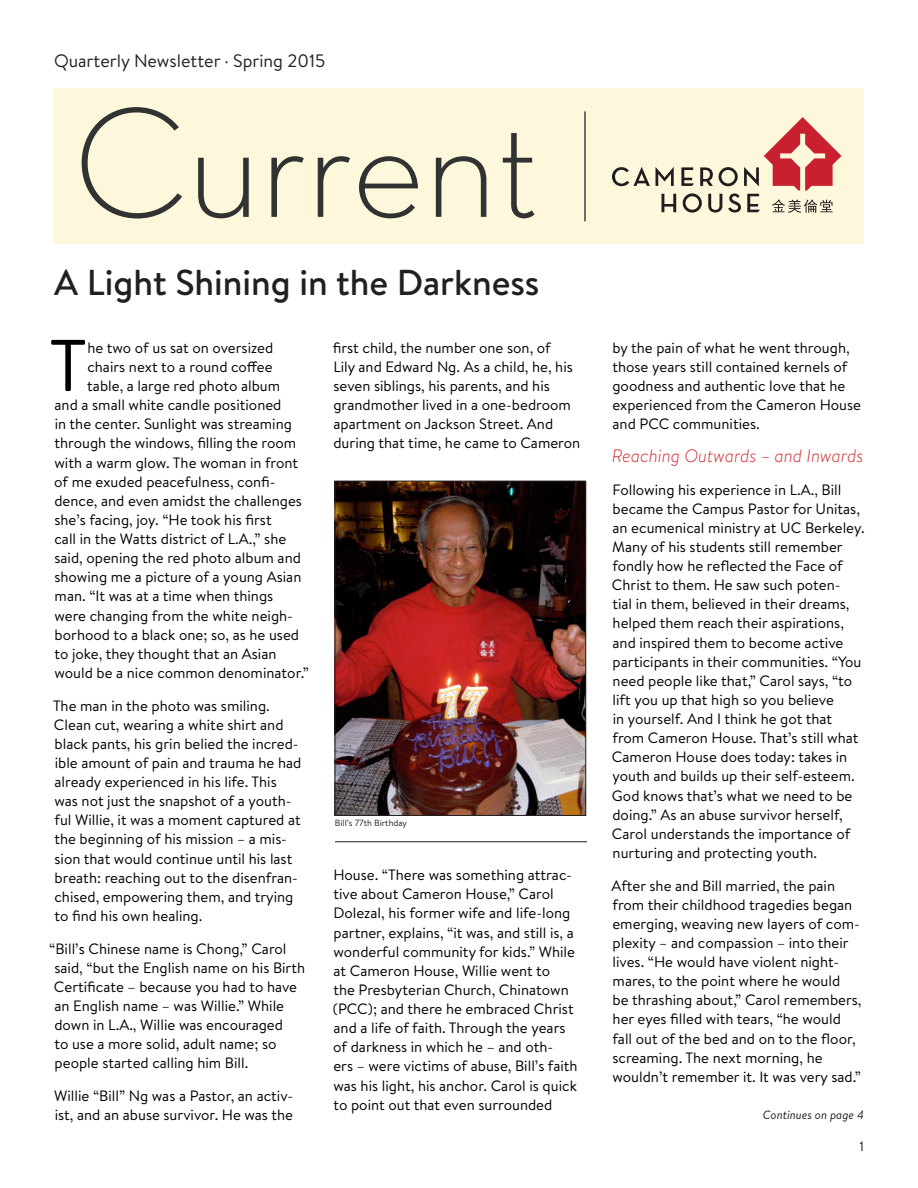
<style>
.page{position:relative;width:918px;height:1188px;background:#fff}
.page>*{position:absolute;margin:0;border:0;box-sizing:border-box;transform-origin:0 0}
.t1{font:73.2px "Brandon Text";color:#000}
.t2{font:500 36px "Brandon Text";color:#231f20}
.t3{font:18px "Brandon Text";color:#231f20}
.t4{font:italic 300 18px "Brandon Text";color:#d1282d}
.t5{font:15px/19px "Brandon Text";color:#000}
.t6{font:13.5px "Brandon Text";color:#231f20}
.t7{font:italic 12px "Brandon Text";color:#231f20}
.t8{font:9px "Brandon Text";color:#231f20}
</style>
<div class="page">
<div style="left:54px;top:88px;width:810px;height:155px;background:#fdf8db"></div>
<hr style="left:584px;top:111px;width:2px;height:110px;background:#040503">
<svg style="left:82px;top:107px;width:100px;height:112px"></svg>
<svg style="left:198px;top:158px;width:51px;height:60px"></svg>
<svg style="left:271px;top:156px;width:33px;height:61px"></svg>
<svg style="left:318px;top:156px;width:32px;height:61px"></svg>
<svg style="left:359px;top:156px;width:59px;height:62px"></svg>
<svg style="left:436px;top:156px;width:50px;height:61px"></svg>
<svg style="left:503px;top:133px;width:32px;height:85px"></svg>
<svg style="left:612px;top:117px;width:229px;height:96px"></svg>
<img style="left:337px;top:483px;width:247px;height:331px">
<div style="left:335px;top:481px;width:251px;height:335px;border:1px solid #231f20"></div>
<hr style="left:335px;top:841px;width:252px;height:1px;background:#231f20">
<p class="t3" style="left:54px;top:48px;width:273px">Quarterly Newsletter · Spring 2015</p>
<h2 class="t2" style="left:54px;top:258px;width:487px">A Light Shining in the Darkness</h2>
<h1 class="t1" style="left:49px;top:316px;width:39px">T</h1>
<p class="t5" style="left:88px;top:338px;width:187px">he two of us sat on oversized</p>
<p class="t5" style="left:87px;top:357px;width:187px">chairs next to a round coffee</p>
<p class="t5" style="left:87px;top:376px;width:194px">table, a large red photo album</p>
<p class="t5" style="left:55px;top:395px;width:228px">and a small white candle positioned</p>
<p class="t5" style="left:55px;top:414px;width:239px">in the center. Sunlight was streaming</p>
<p class="t5" style="left:54px;top:433px;width:243px">through the windows, filling the room</p>
<p class="t5" style="left:54px;top:452px;width:245px">with a warm glow. The woman in front</p>
<p class="t5" style="left:54px;top:471px;width:223px">of me exuded peacefulness, confi-</p>
<p class="t5" style="left:54px;top:491px;width:249px">dence, and even amidst the challenges</p>
<p class="t5" style="left:54px;top:510px;width:219px">she’s facing, joy. “He took his first</p>
<p class="t5" style="left:54px;top:529px;width:233px">call in the Watts district of L.A.,” she</p>
<p class="t5" style="left:54px;top:548px;width:248px">said, opening the red photo album and</p>
<p class="t5" style="left:54px;top:567px;width:248px">showing me a picture of a young Asian</p>
<p class="t5" style="left:55px;top:586px;width:220px">man. “It was at a time when things</p>
<p class="t5" style="left:54px;top:605px;width:240px">were changing from the white neigh-</p>
<p class="t5" style="left:55px;top:624px;width:246px">borhood to a black one; so, as he used</p>
<p class="t5" style="left:54px;top:644px;width:224px">to joke, they thought that an Asian</p>
<p class="t5" style="left:54px;top:663px;width:256px">would be a nice common denominator.”</p>
<p class="t5" style="left:53px;top:695px;width:250px">The man in the photo was smiling.<br>Clean cut, wearing a white shirt and black pants, his grin belied the incred&shy;ible amount of pain and trauma he had already experienced in his life. This was not just the snapshot of a youth&shy;ful Willie, it was a moment captured at the beginning of his mission – a mis&shy;sion that would continue until his last breath: reaching out to the disenfran&shy;chised, empowering them, and trying to find his own healing.</p>
<p class="t5" style="left:54px;top:938px;width:253px;text-indent:-5px">“Bill’s Chinese name is Chong,” Carol said, “but the English name on his Birth Certificate – because you had to have an English name – was Willie.” While down in L.A., Willie was encouraged<br>to use a more solid, adult name; so people started calling him Bill.</p>
<p class="t5" style="left:54px;top:1086px;width:241px">Willie “Bill” Ng was a Pastor, an activ&shy;ist, and an abuse survivor. He was the</p>
<p class="t5" style="left:333px;top:338px;width:249px">first child, the number one son, of<br>Lily and Edward Ng. As a child, he, his seven siblings, his parents, and his grandmother lived in a one-bedroom apartment on Jackson Street. And during that time, he came to Cameron</p>
<p class="t8" style="left:335px;top:816px;width:74px">Bill’s 77th Birthday</p>
<p class="t5" style="left:333px;top:865px;width:246px">House. “There was something attrac&shy;tive about Cameron House,” Carol Dolezal, his former wife and life-long partner, explains, “it was, and still is, a wonderful community for kids.” While at Cameron House, Willie went to<br>the Presbyterian Church, Chinatown (PCC); and there he embraced Christ and a life of faith. Through the years of darkness in which he – and oth-<br>ers – were victims of abuse, Bill’s faith was his light, his anchor. Carol is quick to point out that even surrounded</p>
<p class="t5" style="left:612px;top:338px;width:250px">by the pain of what he went through, those years still contained kernels of goodness and authentic love that he experienced from the Cameron House and PCC communities.</p>
<p class="t4" style="left:612px;top:443px;width:253px">Reaching Outwards – and Inwards</p>
<p class="t5" style="left:612px;top:479px;width:254px">Following his experience in L.A., Bill became the Campus Pastor for Unitas, an ecumenical ministry at UC Berkeley.<br>Many of his students still remember fondly how he reflected the Face of Christ to them. He saw such poten-<br>tial in them, believed in their dreams, helped them reach their aspirations, and inspired them to become active participants in their communities. “You need people like that,” Carol says, “to lift you up that high so you believe<br>in yourself. And I think he got that from Cameron House. That’s still what Cameron House does today: takes in youth and builds up their self-esteem.<br>God knows that’s what we need to be doing.” As an abuse survivor herself, Carol understands the importance of nurturing and protecting youth.</p>
<p class="t5" style="left:612px;top:875px;width:251px">After she and Bill married, the pain from their childhood tragedies began emerging, weaving new layers of com&shy;plexity – and compassion – into their lives. “He would have violent night&shy;mares, to the point where he would<br>be thrashing about,” Carol remembers, her eyes filled with tears, “he would fall out of the bed and on to the floor, screaming. The next morning, he wouldn’t remember it. It was very sad.”</p>
<p class="t7" style="left:763px;top:1107px;width:103px">Continues on page 4</p>
<p class="t6" style="left:859px;top:1137px;width:6px">1</p>
</div>
